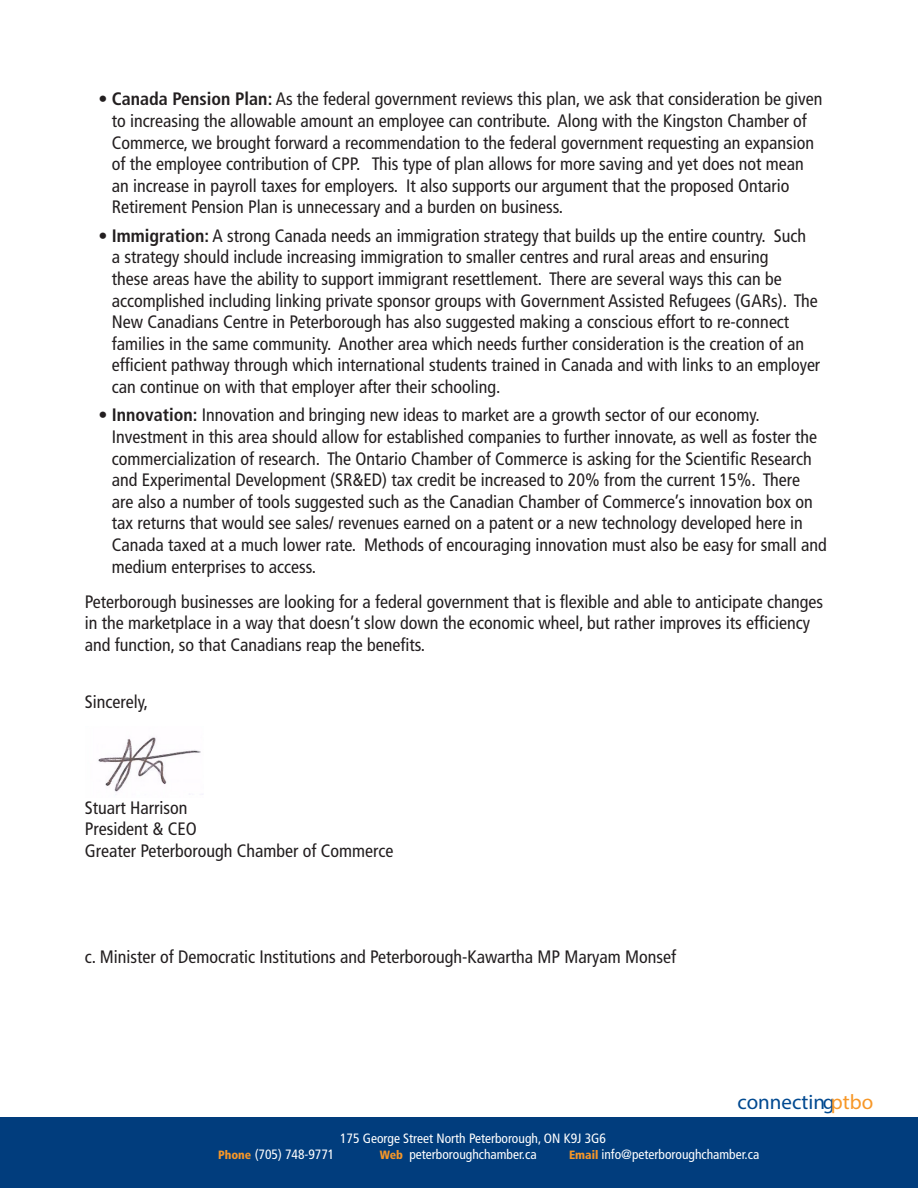
<style>
.page{position:relative;width:918px;height:1188px;background:#fff}
.page>*{position:absolute;margin:0;border:0;box-sizing:border-box;transform-origin:0 0}
.t1{font:21px "Myriad Pro";color:#014990}
.t2{font:condensed 18px/21.6px "Frutiger";color:#231f20}
.t3{font:condensed 13.5px "Frutiger";color:#fff}
.s1{font-weight:700}
.s2{color:#f79727}
.s3{font-weight:900;font-size:12px;color:#f79727}
</style>
<div class="page">
<div style="left:0;top:1117px;width:918px;height:71px;background:#013d7d"></div>
<img style="left:98px;top:737px;width:105px;height:58px">
<p class="t2" style="left:112px;top:89px;width:712px;text-indent:-14px"><span class="s1">• Canada Pension Plan:</span> As the federal government reviews this plan, we ask that consideration be given to increasing the allowable amount an employee can contribute. Along with the Kingston Chamber of Commerce, we brought forward a recommendation to the federal government requesting an expansion of the employee contribution of CPP. This type of plan allows for more saving and yet does not mean an increase in payroll taxes for employers. It also supports our argument that the proposed Ontario Retirement Pension Plan is unnecessary and a burden on business.</p>
<p class="t2" style="left:112px;top:225px;width:710px;text-indent:-14px"><span class="s1">• Immigration:</span> A strong Canada needs an immigration strategy that builds up the entire country. Such<br>a strategy should include increasing immigration to smaller centres and rural areas and ensuring<br>these areas have the ability to support immigrant resettlement. There are several ways this can be accomplished including linking private sponsor groups with Government Assisted Refugees (GARs). The New Canadians Centre in Peterborough has also suggested making a conscious effort to re-connect families in the same community. Another area which needs further consideration is the creation of an efficient pathway through which international students trained in Canada and with links to an employer can continue on with that employer after their schooling.</p>
<p class="t2" style="left:112px;top:404px;width:717px;text-indent:-14px"><span class="s1">• Innovation:</span> Innovation and bringing new ideas to market are a growth sector of our economy.<br>Investment in this area should allow for established companies to further innovate, as well as foster the commercialization of research. The Ontario Chamber of Commerce is asking for the Scientific Research and Experimental Development (SR&amp;ED) tax credit be increased to 20% from the current 15%. There<br>are also a number of tools suggested such as the Canadian Chamber of Commerce’s innovation box on tax returns that would see sales/ revenues earned on a patent or a new technology developed here in Canada taxed at a much lower rate. Methods of encouraging innovation must also be easy for small and medium enterprises to access.</p>
<p class="t2" style="left:85px;top:591px;width:740px">Peterborough businesses are looking for a federal government that is flexible and able to anticipate changes in the marketplace in a way that doesn’t slow down the economic wheel, but rather improves its efficiency and function, so that Canadians reap the benefits.</p>
<p class="t2" style="left:85px;top:691px;width:65px">Sincerely,</p>
<p class="t2" style="left:85px;top:797px;width:104px">Stuart Harrison</p>
<p class="t2" style="left:85px;top:818px;width:113px">President &amp; CEO</p>
<p class="t2" style="left:85px;top:840px;width:310px">Greater Peterborough Chamber of Commerce</p>
<p class="t2" style="left:85px;top:946px;width:593px">c. Minister of Democratic Institutions and Peterborough-Kawartha MP Maryam Monsef</p>
<p class="t3" style="left:340px;top:1130px;width:267px">175 George Street North Peterborough, ON K9J 3G6</p>
<p class="t1" style="left:737px;top:1089px;width:137px">connecting<span class="s2">ptbo</span></p>
<p class="t3" style="left:218px;top:1147px;width:118px"><span class="s3">Phone</span> (705) 748-9771</p>
<p class="t3" style="left:380px;top:1147px;width:158px"><span class="s3">Web</span> peterboroughchamber.ca</p>
<p class="t3" style="left:569px;top:1147px;width:192px"><span class="s3">Email</span> info@peterboroughchamber.ca</p>
</div>
